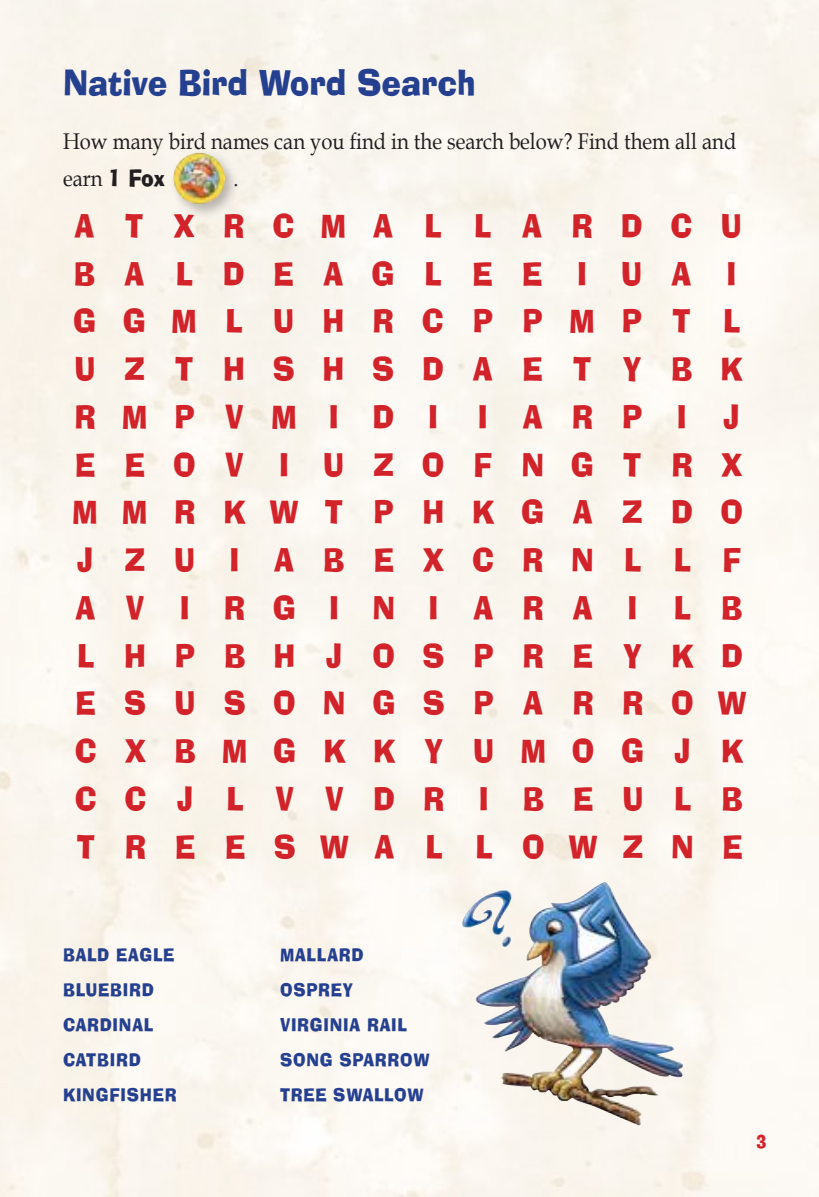
<style>
.page{position:relative;width:819px;height:1197px;background:#faf6ee}
.page>*{position:absolute;margin:0;border:0;box-sizing:border-box;transform-origin:0 0}
.t1{font:35px "Ad Lib BT";color:#25408f;scale:.89 1}
.t2{font:31.5px/47.8px "Ad Lib BT";letter-spacing:1.03em;color:#d2232a;scale:.89 1}
.t3{font:22.75px/36.8px "Book Antiqua";color:#231f20;scale:.89 1}
.t4{font:17.5px/35px "Ad Lib BT";letter-spacing:.05em;color:#25408f;scale:.89 1}
.t5{font:17.5px "Ad Lib BT";color:#d2232a;scale:.89 1}
.s1{font-family:"Ad Lib BT"}
</style>
<div class="page">
<img style="left:467px;top:882px;width:217px;height:243px">
<div style="left:169px;top:148px;width:71px;height:71px;background:#231f20;opacity:.3"></div>
<img style="left:173px;top:153px;width:53px;height:51px">
<p class="t1" style="left:63px;top:60px;width:465px">Native Bird Word Search</p>
<p class="t3" style="left:63px;top:123px;width:758px">How many bird names can you find in the search below? Find them all and earn <span class="s1">1 Fox</span></p>
<p class="t3" style="left:234px;top:159px;width:7px">.</p>
<p class="t2" style="left:73px;top:202px;width:754px">ATXRCMAL LARDCU<br>BALDEAGLEE I UA I<br>GGMLUHRCPPMPT L<br>UZTHSHSDAETYBK<br>RMPVMI D I</p>
<p class="t2" style="left:72px;top:393px;width:760px;text-indent:406px">IARPIJ<br>EEOV I UZOFNGTRX<br>MMRKWTPHKGAZDO<br>JZU I ABEXCRNL LF<br>AVIRGINIARAILB<br>LHPBHJOSPREYKD<br>ESUSONGSPARROW<br>CXBMGKKYUMOGJK<br>CCJLVVDR I BEULB<br>TREESWAL LOWZNE</p>
<p class="t4" style="left:63px;top:937px;width:129px">BALD EAGLE<br>BLUEBIRD<br>CARDINAL<br>CATBIRD<br>KINGFISHER</p>
<p class="t4" style="left:280px;top:937px;width:170px">MALLARD<br>OSPREY<br>VIRGINIA RAIL<br>SONG SPARROW<br>TREE SWALLOW</p>
<p class="t5" style="left:756px;top:1130px;width:13px">3</p>
</div>
